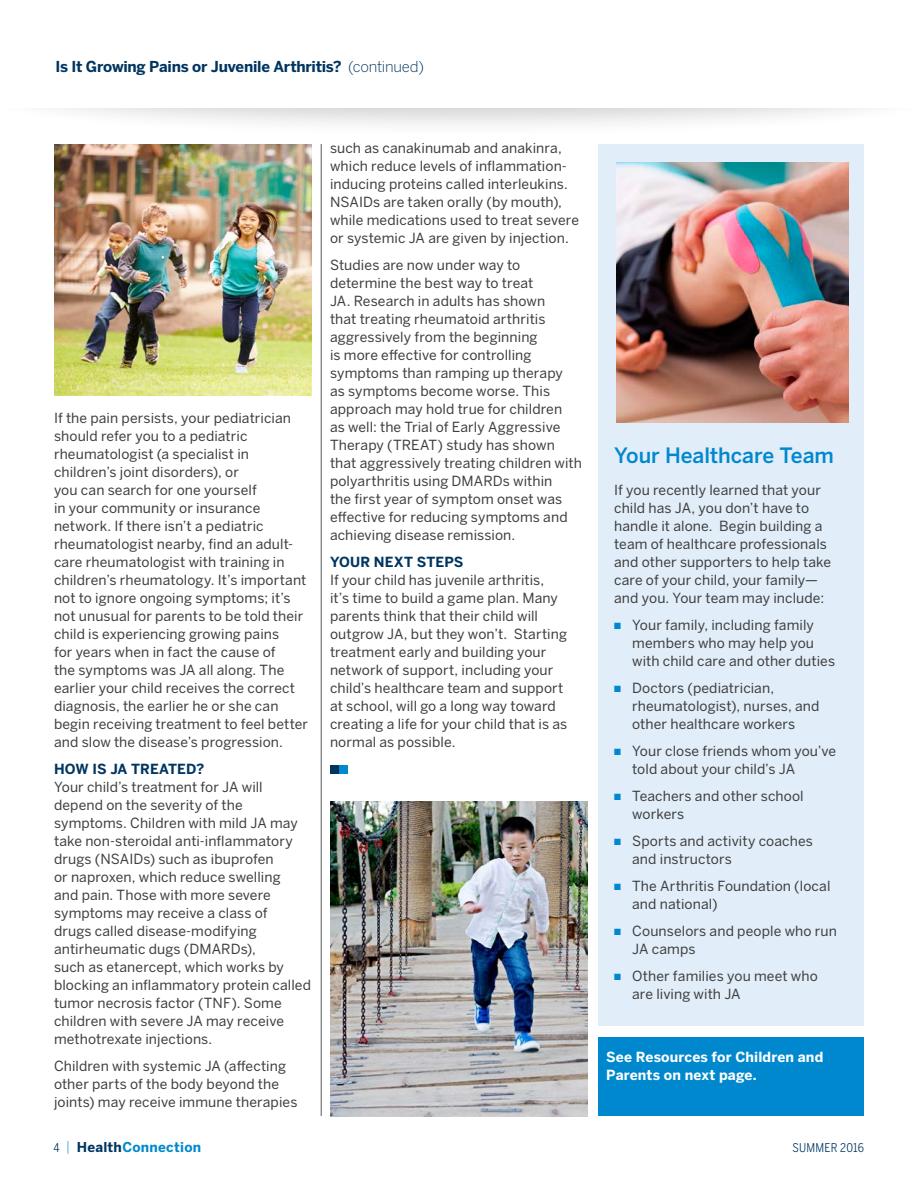
<style>
.page{position:relative;width:918px;height:1188px;background:#fff}
.page>*{position:absolute;margin:0;border:0;box-sizing:border-box;transform-origin:0 0}
.Benton_9_12_body_cop{font:500 21px "Benton Sans";letter-spacing:-.005em;color:#0088ce}
.Headline_Primary_bol{font:700 15px "Benton Sans";letter-spacing:-.015em;color:#003560}
.Benton_9_12_body_cop-2{font:13.8px/18px "Benton Sans";letter-spacing:.005em;color:#3e3e3f}
.Benton_9_12_body_cop-3{font:700 13.8px/18px "Benton Sans";letter-spacing:.01em;color:#fff}
.Benton_9_12_body_cop-4{font:700 13.8px "Benton Sans";letter-spacing:.005em;color:#003560}
.t1{font:700 13.5px "Benton Sans";letter-spacing:.02em;color:#0088ce}
.t2{font:12px "Benton Sans Condensed";letter-spacing:.02em;color:#003560}
.s1{font-weight:300}
.s2{color:#0088ce}
.s3{font-family:"Benton Sans Condensed";font-weight:400;font-size:12px;color:#003560}
.s4{color:#003560}
</style>
<div class="page">
<div style="left:599px;top:144px;width:265px;height:882px;background:#e1edf8"></div>
<div style="left:0;top:35px;width:918px;height:103px;background:#231f20;opacity:.2"></div>
<div style="left:1px;top:6px;width:917px;height:102px;background:#fff"></div>
<hr style="left:321px;top:144px;width:1px;height:972px;background:#57585a">
<div style="left:330px;top:765px;width:9px;height:9px;background:#003560"></div>
<div style="left:339px;top:765px;width:9px;height:9px;background:#0088ce"></div>
<img style="left:616px;top:162px;width:233px;height:261px">
<img style="left:54px;top:144px;width:258px;height:252px">
<img style="left:330px;top:801px;width:258px;height:315px">
<div style="left:599px;top:1038px;width:265px;height:78px;background:#0088ce"></div>
<p class="Headline_Primary_bol" style="left:55px;top:57px;width:370px">Is It Growing Pains or Juvenile Arthritis? <span class="s1">(continued)</span></p>
<p class="Benton_9_12_body_cop-2" style="left:54px;top:409px;width:256px">If the pain persists, your pediatrician should refer you to a pediatric rheumatologist (a specialist in children’s joint disorders), or<br>you can search for one yourself<br>in your community or insurance network. If there isn’t a pediatric rheumatologist nearby, find an adult&shy;care rheumatologist with training in children’s rheumatology. It’s important not to ignore ongoing symptoms; it’s not unusual for parents to be told their child is experiencing growing pains<br>for years when in fact the cause of<br>the symptoms was JA all along. The earlier your child receives the correct diagnosis, the earlier he or she can begin receiving treatment to feel better and slow the disease’s progression.</p>
<p class="Benton_9_12_body_cop-4" style="left:54px;top:760px;width:152px">HOW IS JA TREATED?</p>
<p class="Benton_9_12_body_cop-2" style="left:54px;top:778px;width:259px">Your child’s treatment for JA will depend on the severity of the symptoms. Children with mild JA may take non-steroidal anti-inflammatory drugs (NSAIDs) such as ibuprofen<br>or naproxen, which reduce swelling<br>and pain. Those with more severe symptoms may receive a class of<br>drugs called disease-modifying antirheumatic dugs (DMARDs),<br>such as etanercept, which works by blocking an inflammatory protein called tumor necrosis factor (TNF). Some children with severe JA may receive methotrexate injections.</p>
<p class="Benton_9_12_body_cop-2" style="left:54px;top:1057px;width:245px">Children with systemic JA (affecting other parts of the body beyond the joints) may receive immune therapies</p>
<p class="Benton_9_12_body_cop-2" style="left:330px;top:139px;width:251px">such as canakinumab and anakinra, which reduce levels of inflammation&shy;inducing proteins called interleukins.<br>NSAIDs are taken orally (by mouth), while medications used to treat severe or systemic JA are given by injection.</p>
<p class="Benton_9_12_body_cop-2" style="left:330px;top:256px;width:254px">Studies are now under way to determine the best way to treat<br>JA. Research in adults has shown<br>that treating rheumatoid arthritis aggressively from the beginning<br>is more effective for controlling symptoms than ramping up therapy<br>as symptoms become worse. This approach may hold true for children<br>as well: the Trial of Early Aggressive Therapy (TREAT) study has shown that aggressively treating children with polyarthritis using DMARDs within<br>the first year of symptom onset was effective for reducing symptoms and achieving disease remission.</p>
<p class="Benton_9_12_body_cop-4" style="left:330px;top:553px;width:135px">YOUR NEXT STEPS</p>
<p class="Benton_9_12_body_cop-2" style="left:330px;top:571px;width:239px">If your child has juvenile arthritis,<br>it’s time to build a game plan. Many parents think that their child will outgrow JA, but they won’t. Starting treatment early and building your network of support, including your child’s healthcare team and support at school, will go a long way toward creating a life for your child that is as normal as possible.</p>
<p class="Benton_9_12_body_cop" style="left:614px;top:443px;width:221px">Your Healthcare Team</p>
<p class="Benton_9_12_body_cop-2" style="left:614px;top:481px;width:219px">If you recently learned that your child has JA, you don’t have to handle it alone. Begin building a team of healthcare professionals and other supporters to help take care of your child, your family— and you. Your team may include:</p>
<p class="Benton_9_12_body_cop-2" style="left:632px;top:616px;width:205px;text-indent:-18px"><span class="s2">■</span> Your family, including family members who may help you with child care and other duties</p>
<p class="Benton_9_12_body_cop-2" style="left:632px;top:679px;width:189px;text-indent:-18px"><span class="s2">■</span> Doctors (pediatrician, rheumatologist), nurses, and other healthcare workers</p>
<p class="Benton_9_12_body_cop-2" style="left:632px;top:742px;width:205px;text-indent:-18px"><span class="s2">■</span> Your close friends whom you’ve told about your child’s JA</p>
<p class="Benton_9_12_body_cop-2" style="left:632px;top:787px;width:173px;text-indent:-18px"><span class="s2">■</span> Teachers and other school workers</p>
<p class="Benton_9_12_body_cop-2" style="left:632px;top:832px;width:182px;text-indent:-18px"><span class="s2">■</span> Sports and activity coaches and instructors</p>
<p class="Benton_9_12_body_cop-2" style="left:632px;top:877px;width:200px;text-indent:-18px"><span class="s2">■</span> The Arthritis Foundation (local and national)</p>
<p class="Benton_9_12_body_cop-2" style="left:632px;top:922px;width:206px;text-indent:-18px"><span class="s2">■</span> Counselors and people who run<br>JA camps</p>
<p class="Benton_9_12_body_cop-2" style="left:632px;top:967px;width:187px;text-indent:-18px"><span class="s2">■</span> Other families you meet who are living with JA</p>
<p class="Benton_9_12_body_cop-3" style="left:606px;top:1048px;width:219px">See Resources for Children and<br>Parents on next page.</p>
<p class="t1" style="left:53px;top:1139px;width:149px"><span class="s3">4</span> <span class="s1">|</span> <span class="s4">Health</span>Connection</p>
<p class="t2" style="left:792px;top:1140px;width:73px">SUMMER 2016</p>
</div>
